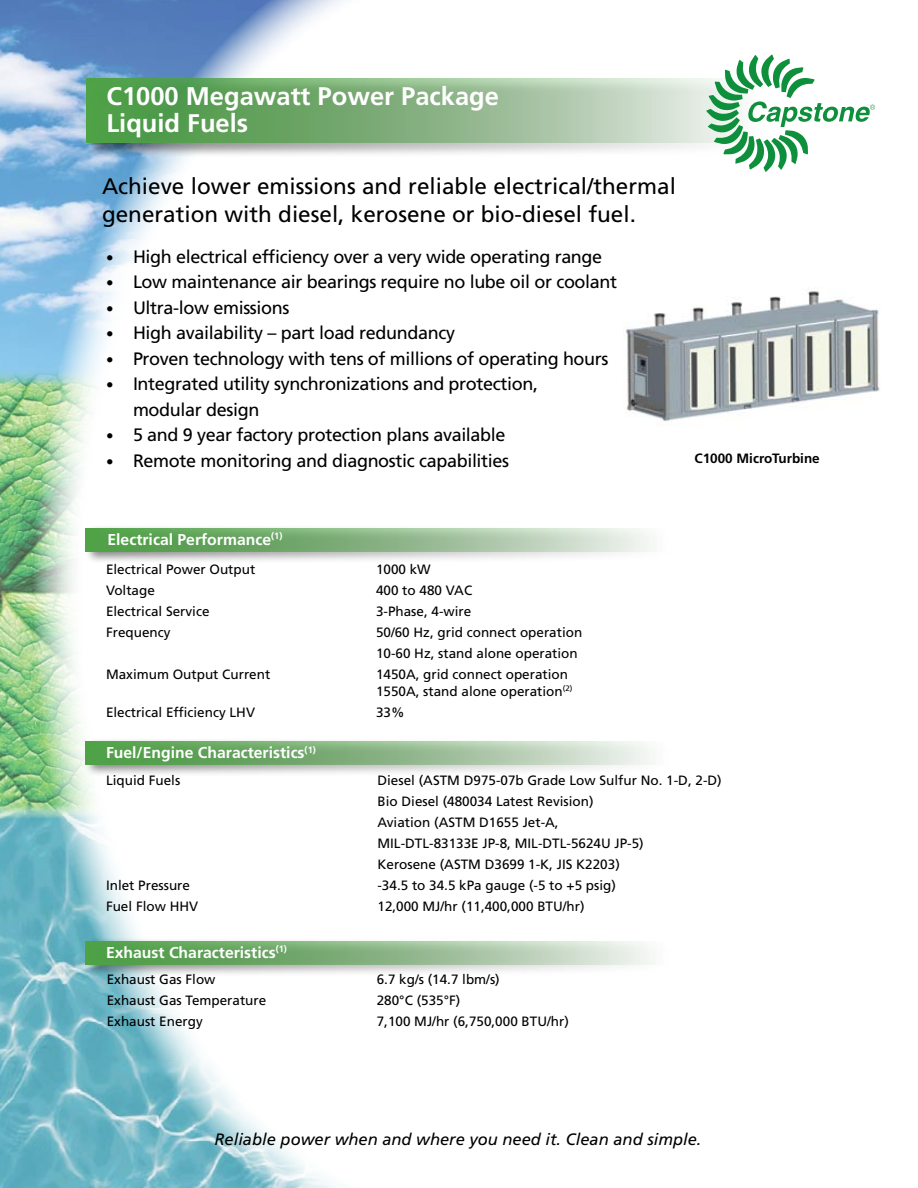
<style>
.page{position:relative;width:918px;height:1188px;background:#fff}
.page>*{position:absolute;margin:0;border:0;box-sizing:border-box;transform-origin:0 0}
.t1{font:700 25.5px/27px "Frutiger";color:#fff}
.t2{font:22.5px/28.5px "Frutiger LT Std";color:#000}
.t3{font:18px/25.5px "Frutiger LT Std";letter-spacing:-.02em;color:#000}
.t4{font:italic 16.5px "Frutiger";color:#000}
.t5{font:700 15.75px "Frutiger";color:#fff}
.t6{font:13.5px/21px "Frutiger LT Std";color:#000}
.t7{font:700 13.5px "Frutiger";color:#000}
.s1{font-size:15px}
</style>
<div class="page">
<img style="left:0;top:0;width:33px;height:368px">
<img style="left:0;top:822px;width:33px;height:366px">
<img style="left:0;top:368px;width:33px;height:454px">
<svg style="left:33px;top:0;width:310px;height:1188px"></svg>
<div style="left:86px;top:77px;width:696px;height:93px;background:#000;opacity:.5"></div>
<svg style="left:87px;top:78px;width:619px;height:65px;background:#89b785"></svg>
<svg style="left:706px;top:54px;width:169px;height:118px"></svg>
<div style="left:84px;top:738px;width:603px;height:46px;background:#000;opacity:.5"></div>
<svg style="left:85px;top:741px;width:579px;height:24px;background:#93be8f"></svg>
<div style="left:84px;top:937px;width:603px;height:46px;background:#000;opacity:.5"></div>
<svg style="left:85px;top:941px;width:579px;height:23px;background:#93be8f"></svg>
<div style="left:84px;top:524px;width:603px;height:46px;background:#000;opacity:.5"></div>
<svg style="left:85px;top:528px;width:579px;height:23px;background:#94be8f"></svg>
<img style="left:626px;top:291px;width:254px;height:135px">
<h1 class="t1" style="left:106px;top:83px;width:394px">C1000 Megawatt Power Package<br>Liquid Fuels</h1>
<h2 class="t2" style="left:102px;top:172px;width:575px">Achieve lower emissions and reliable electrical/thermal generation with diesel, kerosene or bio-diesel fuel.</h2>
<h3 class="t3" style="left:106px;top:244px;width:498px"><span class="s1">•</span> High electrical efficiency over a very wide operating range</h3>
<h3 class="t3" style="left:106px;top:269px;width:513px"><span class="s1">•</span> Low maintenance air bearings require no lube oil or coolant</h3>
<h3 class="t3" style="left:106px;top:295px;width:185px"><span class="s1">•</span> Ultra-low emissions</h3>
<h3 class="t3" style="left:106px;top:320px;width:351px"><span class="s1">•</span> High availability – part load redundancy</h3>
<h3 class="t3" style="left:106px;top:346px;width:504px"><span class="s1">•</span> Proven technology with tens of millions of operating hours</h3>
<h3 class="t3" style="left:133px;top:371px;width:407px;text-indent:-27px"><span class="s1">•</span> Integrated utility synchronizations and protection, modular design</h3>
<h3 class="t3" style="left:106px;top:422px;width:401px"><span class="s1">•</span> 5 and 9 year factory protection plans available</h3>
<h3 class="t3" style="left:106px;top:448px;width:405px"><span class="s1">•</span> Remote monitoring and diagnostic capabilities</h3>
<p class="t7" style="left:694px;top:451px;width:127px">C1000 MicroTurbine</p>
<p class="t5" style="left:108px;top:530px;width:176px">Electrical Performance<sup>(1)</sup></p>
<p class="t6" style="left:106px;top:559px;width:151px">Electrical Power Output</p>
<p class="t6" style="left:376px;top:559px;width:56px">1000 kW</p>
<p class="t6" style="left:106px;top:580px;width:50px">Voltage</p>
<p class="t6" style="left:376px;top:580px;width:98px">400 to 480 VAC</p>
<p class="t6" style="left:106px;top:601px;width:105px">Electrical Service</p>
<p class="t6" style="left:376px;top:601px;width:97px">3-Phase, 4-wire</p>
<p class="t6" style="left:106px;top:622px;width:66px">Frequency</p>
<p class="t6" style="left:376px;top:622px;width:208px">50/60 Hz, grid connect operation<br>10-60 Hz, stand alone operation</p>
<p class="t6" style="left:106px;top:664px;width:166px">Maximum Output Current</p>
<p class="t6" style="left:376px;top:666px;width:198px;line-height:16.5px">1450A, grid connect operation<br>1550A, stand alone operation<sup>(2)</sup></p>
<p class="t6" style="left:106px;top:701px;width:151px">Electrical Efficiency LHV</p>
<p class="t6" style="left:376px;top:701px;width:30px">33%</p>
<p class="t5" style="left:106px;top:743px;width:211px">Fuel/Engine Characteristics<sup>(1)</sup></p>
<p class="t6" style="left:106px;top:770px;width:76px">Liquid Fuels</p>
<p class="t6" style="left:377px;top:770px;width:346px">Diesel (ASTM D975-07b Grade Low Sulfur No. 1-D, 2-D)<br>Bio Diesel (480034 Latest Revision)<br>Aviation (ASTM D1655 Jet-A,<br>MIL-DTL-83133E JP-8, MIL-DTL-5624U JP-5)<br>Kerosene (ASTM D3699 1-K, JIS K2203)</p>
<p class="t6" style="left:106px;top:875px;width:86px">Inlet Pressure</p>
<p class="t6" style="left:377px;top:875px;width:240px">-34.5 to 34.5 kPa gauge (-5 to +5 psig)</p>
<p class="t6" style="left:106px;top:896px;width:94px">Fuel Flow HHV</p>
<p class="t6" style="left:377px;top:896px;width:209px">12,000 MJ/hr (11,400,000 BTU/hr)</p>
<p class="t5" style="left:106px;top:943px;width:182px">Exhaust Characteristics<sup>(1)</sup></p>
<p class="t6" style="left:107px;top:969px;width:110px">Exhaust Gas Flow</p>
<p class="t6" style="left:377px;top:969px;width:125px">6.7 kg/s (14.7 lbm/s)</p>
<p class="t6" style="left:107px;top:990px;width:161px">Exhaust Gas Temperature</p>
<p class="t6" style="left:377px;top:990px;width:85px">280°C (535°F)</p>
<p class="t6" style="left:107px;top:1011px;width:98px">Exhaust Energy</p>
<p class="t6" style="left:377px;top:1011px;width:194px">7,100 MJ/hr (6,750,000 BTU/hr)</p>
<p class="t4" style="left:215px;top:1130px;width:488px">Reliable power when and where you need it. Clean and simple.</p>
</div>
